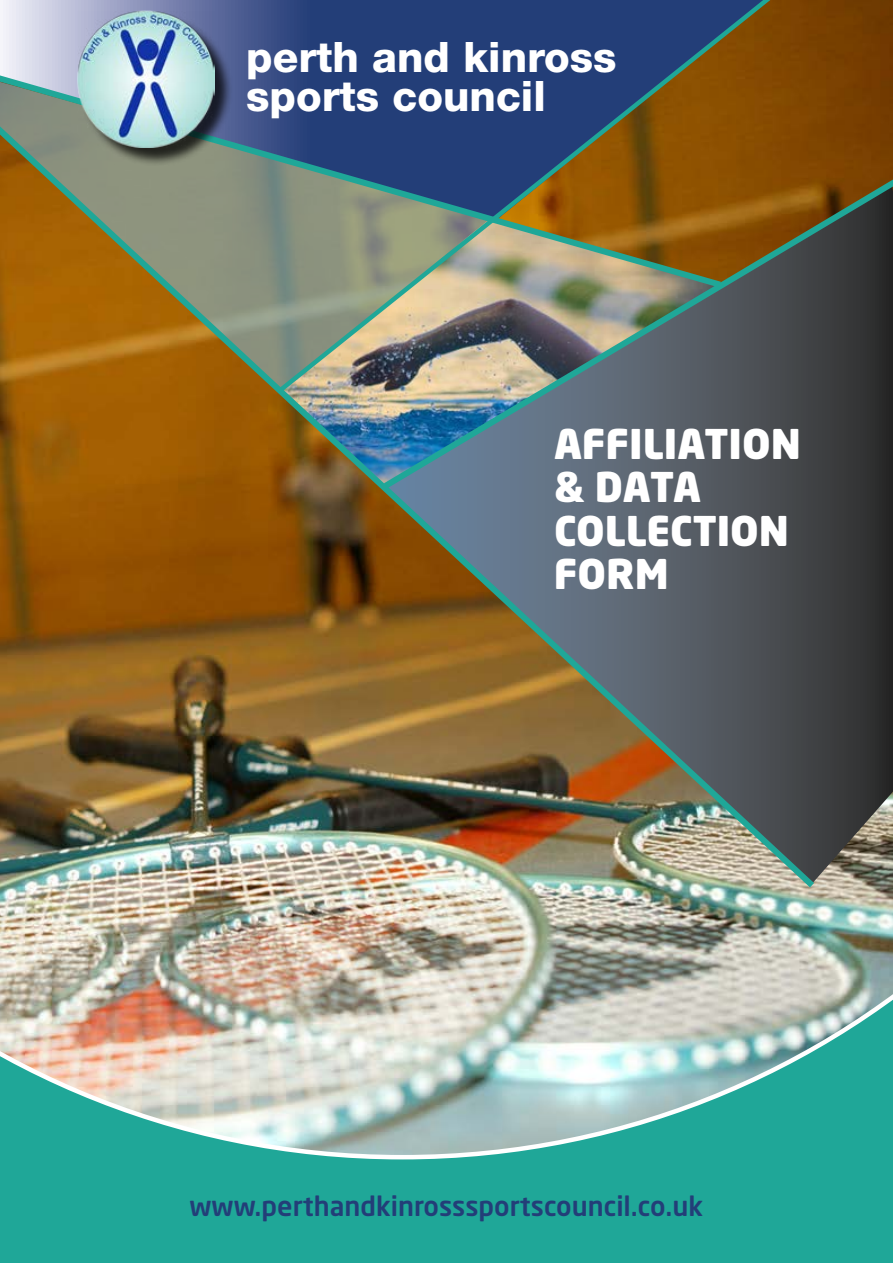
<style>
.page{position:relative;width:893px;height:1263px;background:#1fa798}
.page>*{position:absolute;margin:0;border:0;box-sizing:border-box;transform-origin:0 0}
.t1{font:800 42px/39px "Helvetica Neue LT Pro";color:#fff}
.t2{font:900 40.5px/43.5px "Neo Sans Std";color:#fff}
.t3{font:500 27px "Neo Sans Std";color:#233e78}
</style>
<div class="page">
<img style="left:0;top:0;width:893px;height:1159px">
<svg style="left:0;top:0;width:275px;height:57px;background:#9ca4c4"></svg>
<svg style="left:820px;top:494px;width:73px;height:390px;background:#3f3f3e"></svg>
<img style="left:0;top:292px;width:820px;height:602px">
<svg style="left:0;top:57px;width:275px;height:235px;background:#8a8362"></svg>
<svg style="left:377px;top:9px;width:516px;height:485px;background:#515656"></svg>
<div style="left:80px;top:13px;width:153px;height:153px;background:#000;opacity:.75"></div>
<img style="left:78px;top:11px;width:137px;height:136px">
<svg style="left:275px;top:0;width:558px;height:396px;background:#64625c"></svg>
<h1 class="t1" style="left:246px;top:38px;width:372px">perth and kinross sports council</h1>
<h2 class="t2" style="left:554px;top:421px;width:248px">AFFILIATION &amp; DATA<br>COLLECTION<br>FORM</h2>
<p class="t3" style="left:190px;top:1189px;width:515px">www.perthandkinrosssportscouncil.co.uk</p>
</div>
